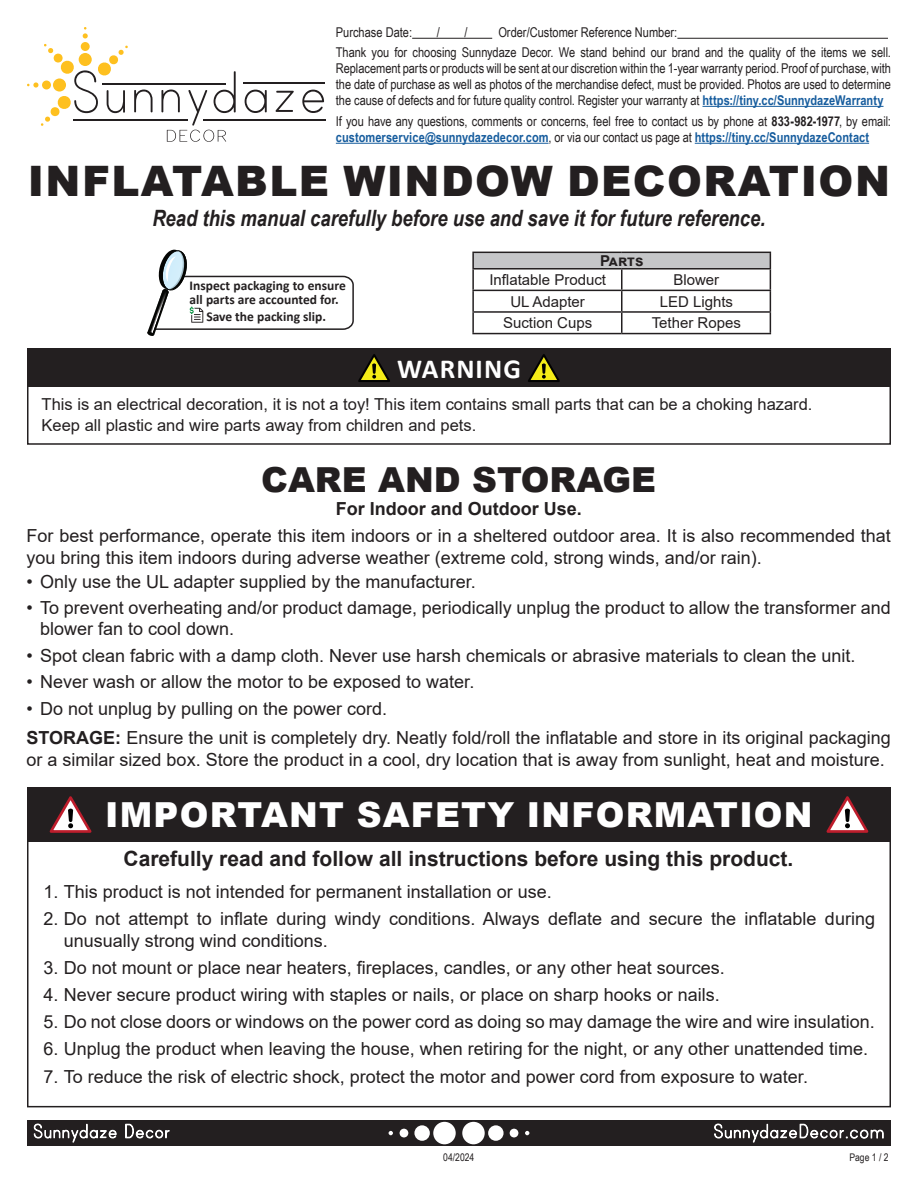
<style>
.page{position:relative;width:918px;height:1188px;background:#fff}
.page>*{position:absolute;margin:0;border:0;box-sizing:border-box;transform-origin:0 0}
.t1{font:900 42px "Arial";letter-spacing:.035em;color:#231f20}
.t2{font:900 34.5px "Arial";letter-spacing:.035em;color:#fff}
.t3{font:900 34.5px "Arial";color:#231f20}
.t4{font:700 27.6px "Calibri";letter-spacing:.04em;color:#fff}
.t5{font:italic 700 22.5px "Arial Narrow";color:#231f20}
.t6{font:700 21px "Arial";color:#231f20}
.t7{font:18px/21.6px "Arial";color:#231f20}
.t8{font:700 18px "Arial";color:#231f20}
.Disclaimers_9_pt{font:16.5px "Arial";color:#231f20}
.t9{font:15px "Arial";color:#231f20}
.t10{font:700 15px "Arial";color:#231f20}
.Warranty_Text{font:13.5px/15.9px "Arial Narrow";color:#231f20;text-align:justify}
.t11{font:700 13.5px/13.5px "Calibri";color:#231f20}
.t12{font:10.5px "Arial Narrow";color:#231f20}
.s1{font-weight:700;color:#175d9e}
.s2{font-weight:700}
</style>
<div class="page">
<div style="left:27px;top:1120px;width:864px;height:26px;background:#231f20"></div>
<div style="left:462px;top:1122px;width:23px;height:22px;background:#fff;border-radius:50%"></div>
<div style="left:488px;top:1125px;width:16px;height:16px;background:#fff;border-radius:50%"></div>
<div style="left:510px;top:1129px;width:8px;height:8px;background:#fff;border-radius:50%"></div>
<svg style="left:525px;top:1131px;width:4px;height:4px"></svg>
<div style="left:433px;top:1122px;width:23px;height:22px;background:#fff;border-radius:50%"></div>
<div style="left:414px;top:1125px;width:16px;height:16px;background:#fff;border-radius:50%"></div>
<div style="left:400px;top:1129px;width:8px;height:8px;background:#fff;border-radius:50%"></div>
<svg style="left:389px;top:1131px;width:4px;height:4px"></svg>
<svg style="left:34px;top:1123px;width:83px;height:20px"></svg>
<svg style="left:125px;top:1124px;width:45px;height:15px"></svg>
<svg style="left:714px;top:1123px;width:170px;height:20px"></svg>
<svg style="left:134px;top:90px;width:19px;height:22px"></svg>
<svg style="left:245px;top:90px;width:22px;height:23px"></svg>
<svg style="left:276px;top:91px;width:18px;height:21px"></svg>
<svg style="left:302px;top:90px;width:22px;height:23px"></svg>
<svg style="left:81px;top:42px;width:9px;height:9px"></svg>
<svg style="left:83px;top:27px;width:5px;height:11px"></svg>
<svg style="left:27px;top:44px;width:101px;height:82px"></svg>
<hr style="left:244px;top:83px;width:81px;height:1px;background:#231f20">
<hr style="left:102px;top:83px;width:124px;height:1px;background:#231f20">
<hr style="left:73px;top:119px;width:115px;height:1px;background:#231f20">
<hr style="left:203px;top:119px;width:122px;height:1px;background:#231f20">
<svg style="left:161px;top:71px;width:75px;height:71px"></svg>
<hr style="left:702px;top:106px;width:182px;height:1px;background:#175d9e">
<hr style="left:336px;top:143px;width:213px;height:1px;background:#175d9e">
<hr style="left:695px;top:143px;width:174px;height:1px;background:#175d9e">
<hr style="left:412px;top:38px;width:80px;height:1px;background:#231f20">
<hr style="left:677px;top:38px;width:211px;height:1px;background:#231f20">
<div style="left:27px;top:787px;width:864px;height:55px;background:#231f20"></div>
<svg style="left:50px;top:796px;width:42px;height:37px"></svg>
<svg style="left:826px;top:796px;width:42px;height:37px"></svg>
<div style="left:27px;top:787px;width:864px;height:320px;border:2px solid #231f20"></div>
<svg style="left:147px;top:249px;width:207px;height:87px"></svg>
<div style="left:473px;top:252px;width:297px;height:17px;background:#c5c6c8"></div>
<hr style="left:472px;top:252px;width:150px;height:1px;background:#231f20">
<svg style="left:472px;top:253px;width:2px;height:15px"></svg>
<hr style="left:622px;top:252px;width:149px;height:1px;background:#231f20">
<hr style="left:472px;top:268px;width:150px;height:2px;background:#231f20">
<hr style="left:472px;top:270px;width:2px;height:20px;background:#231f20">
<hr style="left:622px;top:268px;width:149px;height:2px;background:#231f20">
<hr style="left:621px;top:270px;width:2px;height:20px;background:#231f20">
<hr style="left:472px;top:290px;width:150px;height:1px;background:#231f20">
<hr style="left:472px;top:291px;width:2px;height:20px;background:#231f20">
<hr style="left:622px;top:290px;width:149px;height:1px;background:#231f20">
<hr style="left:621px;top:291px;width:2px;height:20px;background:#231f20">
<hr style="left:472px;top:311px;width:150px;height:2px;background:#231f20">
<hr style="left:472px;top:313px;width:2px;height:20px;background:#231f20">
<hr style="left:622px;top:311px;width:149px;height:2px;background:#231f20">
<hr style="left:621px;top:313px;width:2px;height:20px;background:#231f20">
<svg style="left:770px;top:253px;width:1px;height:80px"></svg>
<hr style="left:472px;top:333px;width:150px;height:1px;background:#231f20">
<hr style="left:622px;top:333px;width:149px;height:1px;background:#231f20">
<div style="left:27px;top:350px;width:864px;height:95px;border:2px solid #231f20"></div>
<div style="left:27px;top:349px;width:864px;height:38px;background:#231f20"></div>
<svg style="left:358px;top:354px;width:32px;height:28px"></svg>
<svg style="left:528px;top:354px;width:32px;height:28px"></svg>
<p class="Warranty_Text" style="left:336px;top:24px;width:78px">Purchase Date:</p>
<p class="Warranty_Text" style="left:437px;top:24px;width:5px">/</p>
<p class="Warranty_Text" style="left:465px;top:24px;width:5px">/</p>
<p class="Warranty_Text" style="left:498px;top:24px;width:181px">Order/Customer Reference Number:</p>
<p class="Warranty_Text" style="left:336px;top:44px;width:557px">Thank you for choosing Sunnydaze Decor. We stand behind our brand and the quality of the items we sell.<br>Replacement parts or products will be sent at our discretion within the 1-year warranty period. Proof of purchase, with the date of purchase as well as photos of the merchandise defect, must be provided. Photos are used to determine the cause of defects and for future quality control. Register your warranty at <span class="s1">https://tiny.cc/SunnydazeWarranty</span></p>
<p class="Warranty_Text" style="left:336px;top:112px;width:557px">If you have any questions, comments or concerns, feel free to contact us by phone at <span class="s2">833-982-1977</span>, by email: <span class="s1">customerservice@sunnydazedecor.com</span>, or via our contact us page at <span class="s1">https://tiny.cc/SunnydazeContact</span></p>
<p class="t1" style="left:28px;top:151px;width:864px">INFLATABLE WINDOW DECORATION</p>
<p class="t5" style="left:152px;top:201px;width:615px">Read this manual carefully before use and save it for future reference.</p>
<p class="t11" style="left:190px;top:279px;width:158px">Inspect packaging to ensure all parts are accounted for.</p>
<p class="t11" style="left:206px;top:310px;width:121px">Save the packing slip.</p>
<p class="t10" style="left:600px;top:250px;width:45px">Parts</p>
<p class="t9" style="left:489px;top:269px;width:118px">Inflatable Product</p>
<p class="t9" style="left:673px;top:269px;width:47px">Blower</p>
<p class="t9" style="left:510px;top:291px;width:76px">UL Adapter</p>
<p class="t9" style="left:660px;top:291px;width:75px">LED Lights</p>
<p class="t9" style="left:503px;top:313px;width:91px">Suction Cups</p>
<p class="t9" style="left:652px;top:313px;width:91px">Tether Ropes</p>
<p class="t4" style="left:397px;top:349px;width:125px">WARNING</p>
<p class="Disclaimers_9_pt" style="left:42px;top:393px;width:772px">This is an electrical decoration, it is not a toy! This item contains small parts that can be a choking hazard.</p>
<p class="Disclaimers_9_pt" style="left:42px;top:414px;width:436px">Keep all plastic and wire parts away from children and pets.</p>
<p class="t3" style="left:261px;top:455px;width:396px">CARE AND STORAGE</p>
<p class="t8" style="left:336px;top:496px;width:248px">For Indoor and Outdoor Use.</p>
<p class="t7" style="left:27px;top:525px;width:866px">For best performance, operate this item indoors or in a sheltered outdoor area. It is also recommended that you bring this item indoors during adverse weather (extreme cold, strong winds, and/or rain).</p>
<p class="t7" style="left:27px;top:570px;width:451px">• Only use the UL adapter supplied by the manufacturer.</p>
<p class="t7" style="left:40px;top:597px;width:852px;line-height:20.9px;text-indent:-14px">• To prevent overheating and/or product damage, periodically unplug the product to allow the transformer and blower fan to cool down.</p>
<p class="t7" style="left:27px;top:644px;width:830px">• Spot clean fabric with a damp cloth. Never use harsh chemicals or abrasive materials to clean the unit.</p>
<p class="t7" style="left:27px;top:671px;width:449px">• Never wash or allow the motor to be exposed to water.</p>
<p class="t7" style="left:27px;top:697px;width:362px">• Do not unplug by pulling on the power cord.</p>
<p class="t7" style="left:27px;top:727px;width:866px"><span class="s2">STORAGE:</span> Ensure the unit is completely dry. Neatly fold/roll the inflatable and store in its original packaging or a similar sized box. Store the product in a cool, dry location that is away from sunlight, heat and moisture.</p>
<p class="t2" style="left:105px;top:790px;width:709px">IMPORTANT SAFETY INFORMATION</p>
<p class="t6" style="left:124px;top:844px;width:671px">Carefully read and follow all instructions before using this product.</p>
<p class="t7" style="left:43px;top:881px;width:510px">1. This product is not intended for permanent installation or use.</p>
<p class="t7" style="left:64px;top:908px;width:813px;text-indent:-20px">2. Do not attempt to inflate during windy conditions. Always deflate and secure the inflatable during unusually strong wind conditions.</p>
<p class="t7" style="left:43px;top:957px;width:683px">3. Do not mount or place near heaters, fireplaces, candles, or any other heat sources.</p>
<p class="t7" style="left:43px;top:984px;width:678px">4. Never secure product wiring with staples or nails, or place on sharp hooks or nails.</p>
<p class="t7" style="left:43px;top:1011px;width:833px">5. Do not close doors or windows on the power cord as doing so may damage the wire and wire insulation.</p>
<p class="t7" style="left:43px;top:1038px;width:826px">6. Unplug the product when leaving the house, when retiring for the night, or any other unattended time.</p>
<p class="t7" style="left:43px;top:1065px;width:766px">7. To reduce the risk of electric shock, protect the motor and power cord from exposure to water.</p>
<p class="t12" style="left:443px;top:1150px;width:33px">04/2024</p>
<p class="t12" style="left:849px;top:1150px;width:41px">Page 1 / 2</p>
</div>
